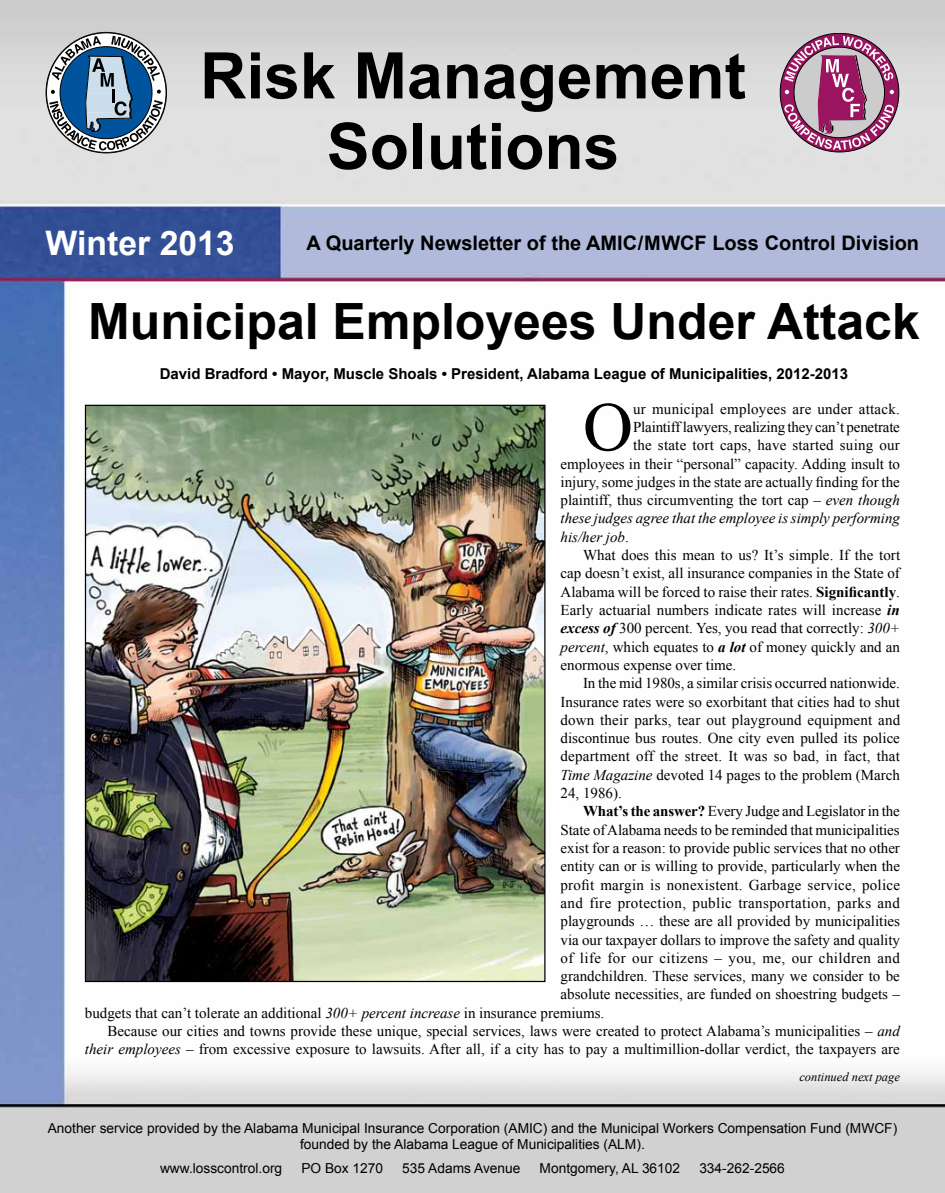
<style>
.page{position:relative;width:945px;height:1193px;background:#fff}
.page>*{position:absolute;margin:0;border:0;box-sizing:border-box;transform-origin:0 0}
.t1{font:69.38px "Times New Roman";color:#000}
.t2{font:700 64.25px/70.5px "Arial";color:#000;text-align:center}
.t3{font:700 50px "Arial";color:#000}
.t4{font:700 33.75px "Arial";color:#fff}
.t5{font:700 20px "Arial";color:#000}
.t6{font:15px "Times New Roman";color:#000}
.t7{font:15px "Times New Roman";letter-spacing:.025em;color:#000}
.t8{font:700 15px "Arial";color:#000}
.t9{font:italic 15px "Times New Roman";color:#000}
.t10{font:15px "Times New Roman";letter-spacing:.02em;color:#000}
.t11{font:13.75px/16.5px "Arial";color:#000;text-align:center}
.t12{font:italic 12.5px "Times New Roman";color:#000}
.s1{font-style:italic}
.s2{font-style:normal}
.s3{font-weight:700}
.s4{font-weight:700;font-style:italic}
</style>
<div class="page">
<img style="left:0;top:0;width:945px;height:1192px">
<svg style="left:784px;top:36px;width:111px;height:114px;background:#b67e9d"></svg>
<svg style="left:46px;top:32px;width:121px;height:121px;background:#7f97ac"></svg>
<img style="left:87px;top:407px;width:457px;height:573px">
<h2 class="t2" style="left:200px;top:42px;width:547px">Risk Management<br>Solutions</h2>
<h3 class="t4" style="left:46px;top:220px;width:191px">Winter 2013</h3>
<h3 class="t5" style="left:307px;top:229px;width:614px">A Quarterly Newsletter of the AMIC/MWCF Loss Control Division</h3>
<h3 class="t3" style="left:88px;top:288px;width:833px">Municipal Employees Under Attack</h3>
<p class="t8" style="left:160px;top:363px;width:690px">David Bradford • Mayor, Muscle Shoals • President, Alabama League of Municipalities, 2012-2013</p>
<h1 class="t1" style="left:583px;top:380px;width:52px">O</h1>
<p class="t6" style="left:633px;top:399px;width:268px">ur municipal employees are under attack.</p>
<p class="t6" style="left:633px;top:417px;width:268px">Plaintiff lawyers, realizing they can’t penetrate</p>
<p class="t6" style="left:633px;top:435px;width:268px">the state tort caps, have started suing our</p>
<p class="t6" style="left:561px;top:453px;width:341px">employees in their “personal” capacity. Adding insult to</p>
<p class="t6" style="left:561px;top:472px;width:341px">injury, some judges in the state are actually finding for the</p>
<p class="t6" style="left:561px;top:490px;width:341px">plaintiff, thus circumventing the tort cap – <span class="s1">even though</span></p>
<p class="t9" style="left:561px;top:508px;width:341px">these judges agree that the employee is simply performing</p>
<p class="t9" style="left:561px;top:526px;width:70px">his/her job<span class="s2">.</span></p>
<p class="t6" style="left:583px;top:545px;width:319px">What does this mean to us? It’s simple. If the tort</p>
<p class="t6" style="left:561px;top:563px;width:341px">cap doesn’t exist, all insurance companies in the State of</p>
<p class="t6" style="left:561px;top:581px;width:341px">Alabama will be forced to raise their rates. <span class="s3">Significantly</span>.</p>
<p class="t6" style="left:561px;top:600px;width:341px">Early actuarial numbers indicate rates will increase <span class="s4">in</span></p>
<p class="t6" style="left:561px;top:618px;width:341px"><span class="s4">excess of</span> 300 percent. Yes, you read that correctly: <span class="s1">300+</span></p>
<p class="t6" style="left:561px;top:636px;width:341px"><span class="s1">percent</span>, which equates to <span class="s4">a lot</span> of money quickly and an</p>
<p class="t6" style="left:561px;top:655px;width:177px">enormous expense over time.</p>
<p class="t6" style="left:583px;top:673px;width:318px">In the mid 1980s, a similar crisis occurred nationwide.</p>
<p class="t6" style="left:561px;top:691px;width:341px">Insurance rates were so exorbitant that cities had to shut</p>
<p class="t6" style="left:561px;top:709px;width:341px">down their parks, tear out playground equipment and</p>
<p class="t6" style="left:561px;top:728px;width:341px">discontinue bus routes. One city even pulled its police</p>
<p class="t6" style="left:561px;top:746px;width:341px">department off the street. It was so bad, in fact, that</p>
<p class="t6" style="left:561px;top:764px;width:341px"><span class="s1">Time Magazine</span> devoted 14 pages to the problem (March</p>
<p class="t6" style="left:561px;top:783px;width:63px">24, 1986).</p>
<p class="t6" style="left:583px;top:801px;width:318px"><span class="s3">What’s the answer?</span> Every Judge and Legislator in the</p>
<p class="t6" style="left:561px;top:819px;width:341px">State of Alabama needs to be reminded that municipalities</p>
<p class="t6" style="left:561px;top:838px;width:341px">exist for a reason: to provide public services that no other</p>
<p class="t6" style="left:561px;top:856px;width:341px">entity can or is willing to provide, particularly when the</p>
<p class="t10" style="left:561px;top:874px;width:341px">profit margin is nonexistent. Garbage service, police</p>
<p class="t7" style="left:561px;top:892px;width:341px">and fire protection, public transportation, parks and</p>
<p class="t6" style="left:561px;top:911px;width:341px">playgrounds … these are all provided by municipalities</p>
<p class="t6" style="left:561px;top:929px;width:341px">via our taxpayer dollars to improve the safety and quality</p>
<p class="t7" style="left:561px;top:947px;width:341px">of life for our citizens – you, me, our children and</p>
<p class="t6" style="left:561px;top:966px;width:341px">grandchildren. These services, many we consider to be</p>
<p class="t6" style="left:561px;top:984px;width:341px">absolute necessities, are funded on shoestring budgets –</p>
<p class="t6" style="left:85px;top:1002px;width:521px">budgets that can’t tolerate an additional <span class="s1">300+ percent increase</span> in insurance premiums.</p>
<p class="t6" style="left:107px;top:1021px;width:794px">Because our cities and towns provide these unique, special services, laws were created to protect Alabama’s municipalities – <span class="s1">and</span></p>
<p class="t6" style="left:85px;top:1039px;width:817px"><span class="s1">their employees</span> – from excessive exposure to lawsuits. After all, if a city has to pay a multimillion-dollar verdict, the taxpayers are</p>
<p class="t12" style="left:799px;top:1067px;width:102px">continued next page</p>
<p class="t11" style="left:48px;top:1119px;width:851px">Another service provided by the Alabama Municipal Insurance Corporation (AMIC) and the Municipal Workers Compensation Fund (MWCF) founded by the Alabama League of Municipalities (ALM).</p>
<p class="t11" style="left:160px;top:1160px;width:124px">www.losscontrol.org</p>
<p class="t11" style="left:301px;top:1160px;width:83px">PO Box 1270</p>
<p class="t11" style="left:402px;top:1160px;width:120px">535 Adams Avenue</p>
<p class="t11" style="left:540px;top:1160px;width:142px">Montgomery, AL 36102</p>
<p class="t11" style="left:699px;top:1160px;width:87px">334-262-2566</p>
</div>
